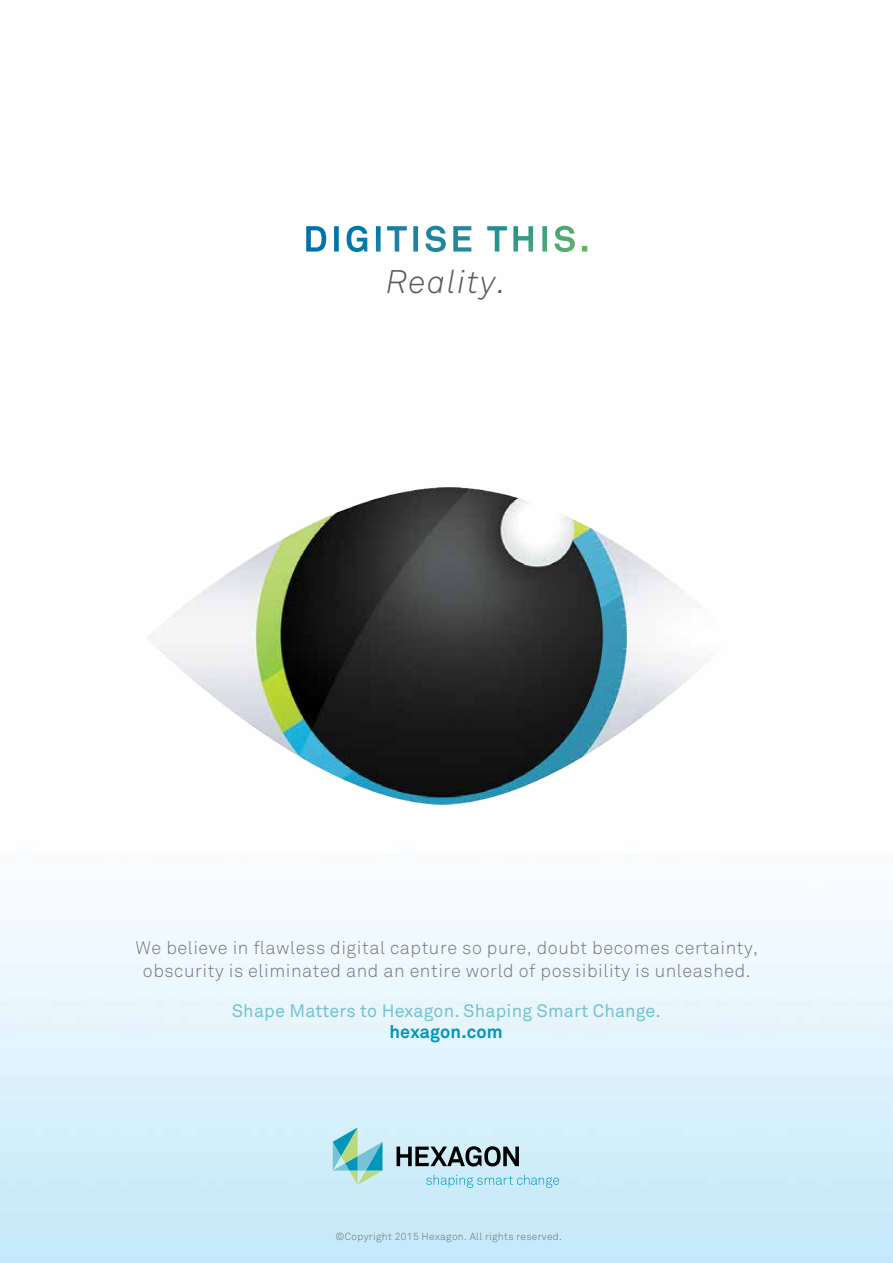
<style>
.page{position:relative;width:893px;height:1263px;background:#fff}
.page>*{position:absolute;margin:0;border:0;box-sizing:border-box;transform-origin:0 0}
.t1{font:italic 32.25px "Akkurat Light Pro";letter-spacing:.05em;color:#58595b}
.t2{font:18.15px/23.4px "Akkurat Light Pro";letter-spacing:.03em;color:#76777b;text-align:center}
.t3{font:18px "Akkurat Pro";letter-spacing:.01em;color:#77c2d4}
.t4{font:700 18px "Akkurat Pro";letter-spacing:.01em;color:#0097ba}
.t5{font:10.2px "Akkurat Light Pro";letter-spacing:.03em;color:#6d6e71}
</style>
<div class="page">
<hr style="left:892px;top:804px;width:1px;height:121px;background:#ed1941">
<hr style="left:892px;top:925px;width:1px;height:121px;background:#80141f">
<img style="left:0;top:225px;width:892px;height:1038px">
<img style="left:146px;top:488px;width:589px;height:316px">
<svg style="left:306px;top:226px;width:281px;height:26px"></svg>
<svg style="left:397px;top:1146px;width:122px;height:20px;background:#6e7d83"></svg>
<svg style="left:333px;top:1127px;width:49px;height:58px;background:#93d1d2"></svg>
<svg style="left:426px;top:1175px;width:133px;height:13px;background:#aedff1"></svg>
<h1 class="t1" style="left:386px;top:263px;width:121px">Reality.</h1>
<p class="t2" style="left:135px;top:936px;width:624px">We believe in flawless digital capture so pure, doubt becomes certainty, obscurity is eliminated and an entire world of possibility is unleashed.</p>
<p class="t3" style="left:232px;top:1000px;width:430px">Shape Matters to Hexagon. Shaping Smart Change.</p>
<p class="t4" style="left:389px;top:1020px;width:115px">hexagon.com</p>
<p class="t5" style="left:335px;top:1230px;width:228px">©Copyright 2015 Hexagon. All rights reserved.</p>
</div>
